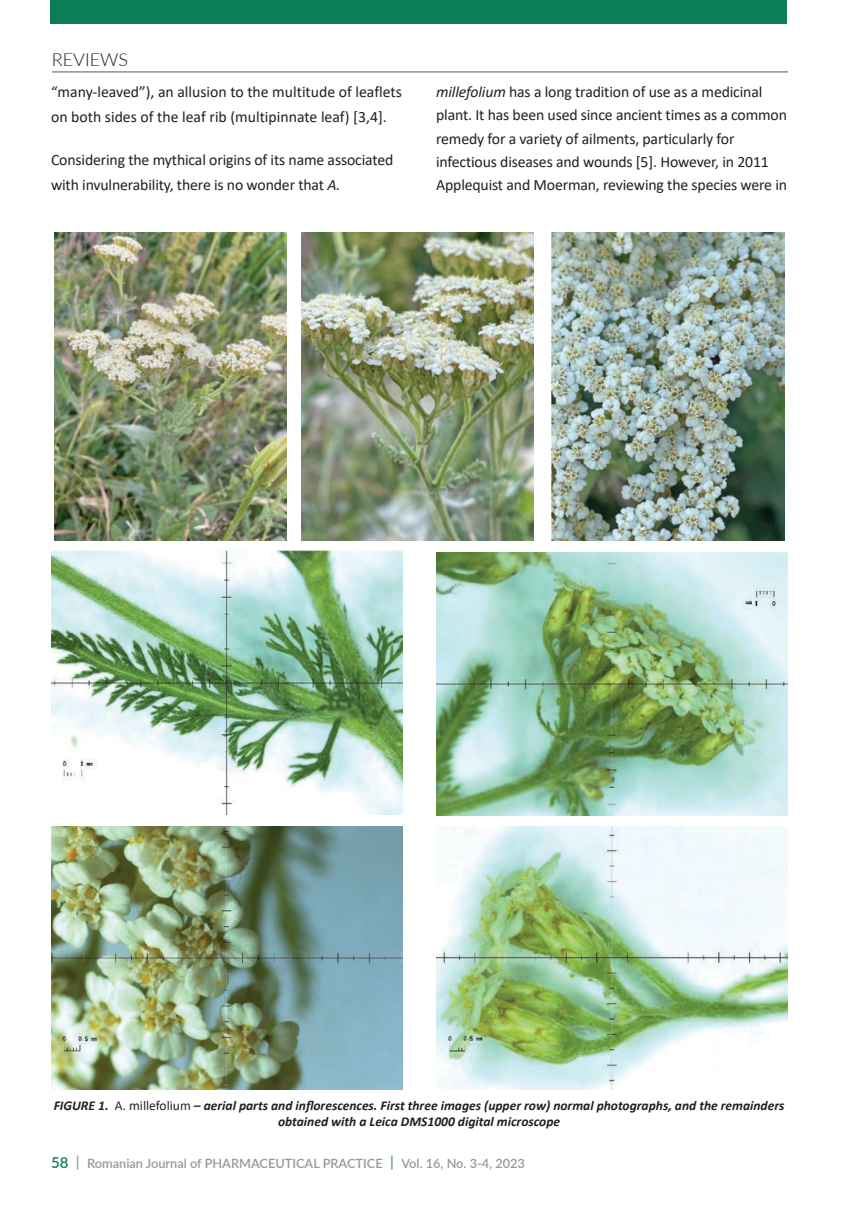
<style>
.page{position:relative;width:851px;height:1212px;background:#fff}
.page>*{position:absolute;margin:0;border:0;box-sizing:border-box;transform-origin:0 0}
.t1{font:300 18px "Lato";color:#231f20}
.t2{font:15.75px/23.4px "Calibri";letter-spacing:-.01em;color:#231f20}
.t3{font:italic 700 13.5px/16.2px "Calibri";color:#231f20;text-align:center}
.t4{font:600 12.75px "Lato";color:#96989b}
.s1{font-style:italic}
.s2{font-weight:400;font-style:normal}
.s3{font-size:15px;color:#0c7d59}
.s4{font-size:15px}
.s5{font-size:15px;color:#65997e}
</style>
<div class="page">
<div style="left:51px;top:0;width:735px;height:23px;background:#0c7d59"></div>
<hr style="left:52px;top:72px;width:735px;height:1px;background:#58595b">
<img style="left:54px;top:232px;width:232px;height:308px">
<img style="left:301px;top:232px;width:232px;height:308px">
<img style="left:551px;top:232px;width:233px;height:308px">
<img style="left:51px;top:550px;width:351px;height:264px">
<img style="left:436px;top:552px;width:351px;height:263px">
<img style="left:51px;top:826px;width:351px;height:264px">
<img style="left:436px;top:827px;width:351px;height:262px">
<p class="t1" style="left:52px;top:47px;width:78px">REVIEWS</p>
<p class="t2" style="left:51px;top:78px;width:352px;line-height:25.5px">“many-leaved”), an allusion to the multitude of leaflets on both sides of the leaf rib (multipinnate leaf) [3,4].</p>
<p class="t2" style="left:51px;top:146px;width:344px;line-height:25.5px">Considering the mythical origins of its name associated with invulnerability, there is no wonder that <span class="s1">A.</span></p>
<p class="t2" style="left:436px;top:80px;width:352px"><span class="s1">millefolium</span> has a long tradition of use as a medicinal plant. It has been used since ancient times as a common remedy for a variety of ailments, particularly for infectious diseases and wounds [5]. However, in 2011<br>Applequist and Moerman, reviewing the species were in</p>
<p class="t3" style="left:54px;top:1097px;width:732px">FIGURE 1. <span class="s2">A. millefolium</span> – aerial parts and inflorescences. First three images (upper row) normal photographs, and the remainders obtained with a Leica DMS1000 digital microscope</p>
<p class="t4" style="left:51px;top:1154px;width:475px"><span class="s3">58</span> <span class="s4">|</span> Romanian Journal of PHARMACEUTICAL PRACTICE <span class="s5">|</span> Vol. 16, No. 3-4, 2023</p>
</div>
